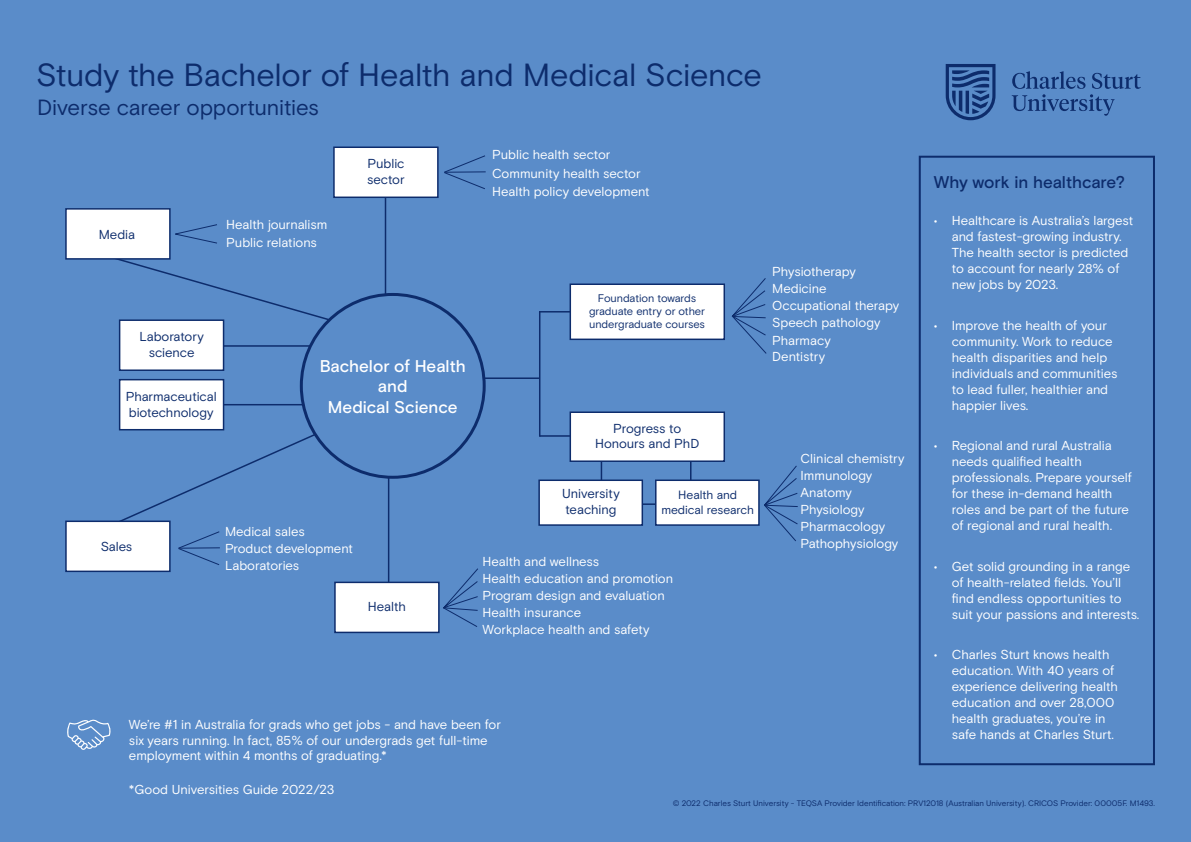
<style>
.page{position:relative;width:1191px;height:842px;background:#5a8cc9}
.page>*{position:absolute;margin:0;border:0;box-sizing:border-box;transform-origin:0 0}
.t1{font:32px "Basis Grotesque";letter-spacing:-.01em;color:#0d2c6c}
.t2{font:22px "Basis Grotesque";letter-spacing:-.005em;color:#0d2c6c}
.t3{font:500 17px/20.4px "Basis Grotesque";letter-spacing:-.005em;color:#fff;text-align:center}
.t4{font:500 17px "Basis Grotesque";letter-spacing:-.005em;color:#0d2c6c}
.t5{font:13px/16px "Basis Grotesque";letter-spacing:-.01em;color:#fff}
.t6{font:13px/15.6px "Basis Grotesque";letter-spacing:-.01em;color:#0d2c6c}
.t7{font:12px/14.4px "Basis Grotesque";letter-spacing:-.01em;color:#0d2c6c;text-align:center}
.t8{font:11px/13.2px "Basis Grotesque";letter-spacing:-.01em;color:#0d2c6c;text-align:center}
.t9{font:8px "Basis Grotesque";color:#0d2c6c}
</style>
<div class="page">
<hr style="left:599px;top:503px;width:88px;height:2px;background:#0d2c6c">
<svg style="left:945px;top:64px;width:196px;height:56px"></svg>
<div style="left:918px;top:156px;width:237px;height:609px;border:2px solid #0d2c6c"></div>
<div style="left:569px;top:411px;width:156px;height:51px;background:#fff;border:2px solid #0d2c6c"></div>
<hr style="left:539px;top:312px;width:1px;height:125px;background:#0d2c6c">
<hr style="left:483px;top:377px;width:56px;height:2px;background:#0d2c6c">
<hr style="left:540px;top:435px;width:30px;height:2px;background:#0d2c6c">
<hr style="left:539px;top:311px;width:31px;height:1px;background:#0d2c6c">
<hr style="left:216px;top:404px;width:88px;height:1px;background:#0d2c6c">
<div style="left:119px;top:379px;width:105px;height:51px;background:#fff;border:2px solid #0d2c6c"></div>
<hr style="left:222px;top:345px;width:88px;height:2px;background:#0d2c6c">
<div style="left:119px;top:319px;width:105px;height:52px;background:#fff;border:2px solid #0d2c6c"></div>
<svg style="left:118px;top:260px;width:213px;height:62px"></svg>
<div style="left:65px;top:520px;width:106px;height:52px;background:#fff;border:2px solid #0d2c6c"></div>
<div style="left:65px;top:208px;width:106px;height:52px;background:#fff;border:2px solid #0d2c6c"></div>
<svg style="left:175px;top:224px;width:42px;height:20px"></svg>
<hr style="left:385px;top:182px;width:1px;height:112px;background:#0d2c6c">
<div style="left:333px;top:146px;width:105px;height:52px;background:#fff;border:2px solid #0d2c6c"></div>
<hr style="left:388px;top:477px;width:1px;height:111px;background:#0d2c6c">
<div style="left:569px;top:283px;width:156px;height:57px;background:#fff;border:2px solid #0d2c6c"></div>
<hr style="left:600px;top:461px;width:2px;height:29px;background:#0d2c6c">
<div style="left:538px;top:479px;width:105px;height:47px;background:#fff;border:2px solid #0d2c6c"></div>
<svg style="left:690px;top:461px;width:1px;height:18px"></svg>
<div style="left:655px;top:479px;width:104px;height:47px;background:#fff;border:2px solid #0d2c6c"></div>
<div style="left:334px;top:582px;width:105px;height:51px;background:#fff;border:2px solid #0d2c6c"></div>
<svg style="left:439px;top:568px;width:39px;height:59px"></svg>
<svg style="left:731px;top:278px;width:36px;height:76px"></svg>
<svg style="left:67px;top:719px;width:44px;height:31px"></svg>
<svg style="left:764px;top:465px;width:34px;height:76px"></svg>
<svg style="left:109px;top:432px;width:208px;height:134px"></svg>
<svg style="left:444px;top:155px;width:42px;height:34px"></svg>
<h1 class="t1" style="left:36px;top:56px;width:727px">Study the Bachelor of Health and Medical Science</h1>
<h2 class="t2" style="left:37px;top:95px;width:283px">Diverse career opportunities</h2>
<p class="t6" style="left:99px;top:226px;width:38px">Media</p>
<p class="t5" style="left:226px;top:215px;width:102px;line-height:18.4px">Health journalism<br>Public relations</p>
<p class="t6" style="left:139px;top:329px;width:66px;text-align:center">Laboratory science</p>
<p class="t6" style="left:367px;top:155px;width:39px">Public sector</p>
<p class="t5" style="left:492px;top:145px;width:159px;line-height:18.4px">Public health sector<br>Community health sector<br>Health policy development</p>
<p class="t8" style="left:589px;top:291px;width:118px">Foundation towards graduate entry or other undergraduate courses</p>
<p class="t6" style="left:126px;top:389px;width:92px">Pharmaceutical biotechnology</p>
<h3 class="t3" style="left:320px;top:356px;width:147px">Bachelor of Health and<br>Medical Science</h3>
<p class="t6" style="left:101px;top:538px;width:33px">Sales</p>
<p class="t5" style="left:225px;top:523px;width:129px;line-height:17px">Medical sales<br>Product development<br>Laboratories</p>
<p class="t6" style="left:368px;top:599px;width:40px">Health</p>
<p class="t6" style="left:595px;top:420px;width:106px;text-align:center">Progress to<br>Honours and PhD</p>
<p class="t6" style="left:562px;top:486px;width:59px">University teaching</p>
<p class="t7" style="left:661px;top:488px;width:94px">Health and medical research</p>
<p class="t5" style="left:482px;top:553px;width:192px;line-height:17px">Health and wellness<br>Health education and promotion<br>Program design and evaluation<br>Health insurance<br>Workplace health and safety</p>
<p class="t5" style="left:772px;top:263px;width:128px;line-height:17.1px">Physiotherapy<br>Medicine<br>Occupational therapy<br>Speech pathology<br>Pharmacy</p>
<p class="t5" style="left:772px;top:348px;width:54px">Dentistry</p>
<p class="t5" style="left:800px;top:450px;width:106px;line-height:17px">Clinical chemistry<br>Immunology<br>Anatomy<br>Physiology<br>Pharmacology<br>Pathophysiology</p>
<p class="t5" style="left:129px;top:717px;width:373px;line-height:15.6px">We’re #1 in Australia for grads who get jobs - and have been for six years running. In fact, 85% of our undergrads get full-time employment within 4 months of graduating.*</p>
<p class="t5" style="left:129px;top:782px;width:207px">*Good Universities Guide 2022/23</p>
<h3 class="t4" style="left:933px;top:172px;width:193px">Why work in healthcare?</h3>
<p class="t5" style="left:951px;top:213px;width:183px;text-indent:-18px">• Healthcare is Australia’s largest and fastest-growing industry.<br>The health sector is predicted to account for nearly 28% of new jobs by 2023.</p>
<p class="t5" style="left:951px;top:317px;width:167px;text-indent:-18px">• Improve the health of your community. Work to reduce health disparities and help individuals and communities to lead fuller, healthier and happier lives.</p>
<p class="t5" style="left:951px;top:438px;width:182px;text-indent:-18px">• Regional and rural Australia needs qualified health professionals. Prepare yourself for these in-demand health roles and be part of the future of regional and rural health.</p>
<p class="t5" style="left:951px;top:558px;width:189px;text-indent:-18px">• Get solid grounding in a range of health-related fields. You’ll find endless opportunities to suit your passions and interests.</p>
<p class="t5" style="left:951px;top:647px;width:168px;text-indent:-18px">• Charles Sturt knows health education. With 40 years of experience delivering health education and over 28,000 health graduates, you’re in safe hands at Charles Sturt.</p>
<p class="t9" style="left:672px;top:798px;width:484px">© 2022 Charles Sturt University - TEQSA Provider Identification: PRV12018 (Australian University). CRICOS Provider: 00005F. M1493.</p>
</div>
